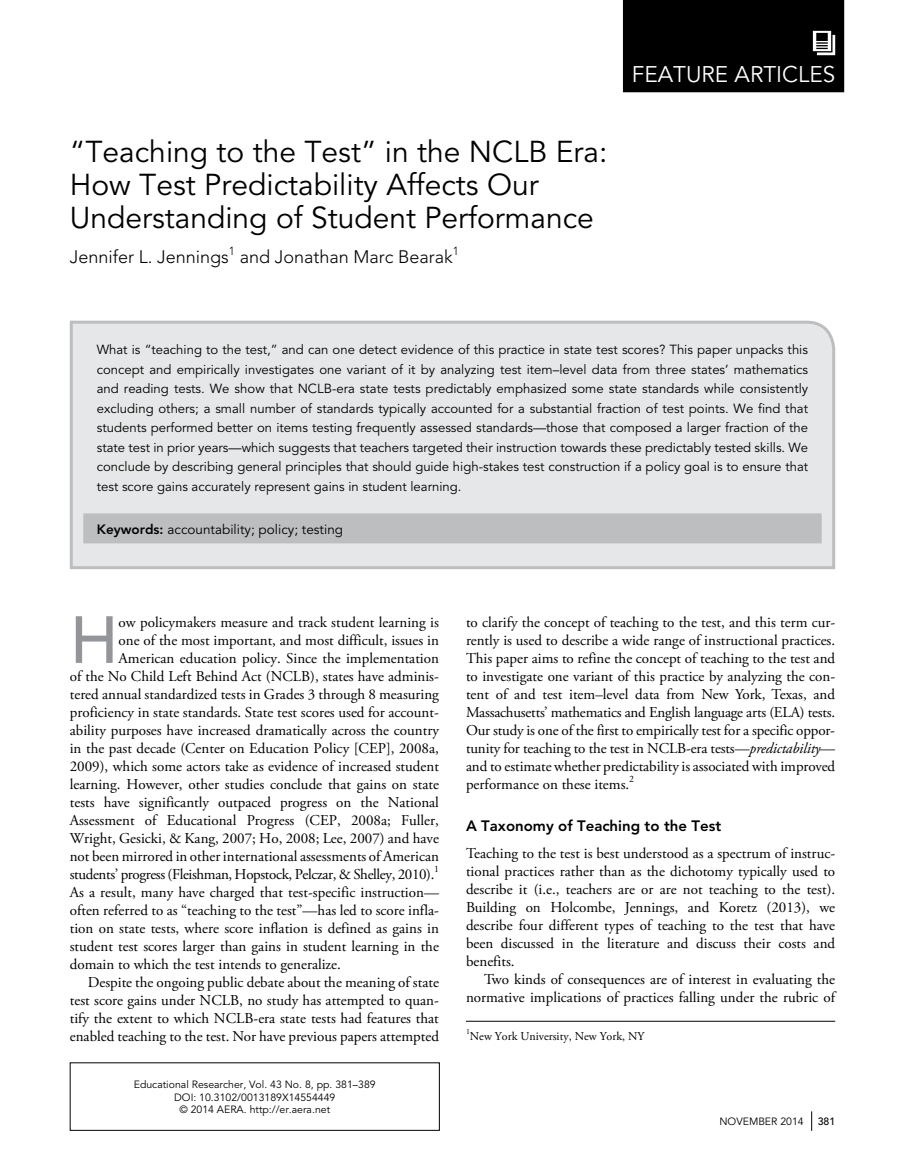
<style>
.page{position:relative;width:905px;height:1175px;background:#fff}
.page>*{position:absolute;margin:0;border:0;box-sizing:border-box;transform-origin:0 0}
.t1{font:500 65.85px "Avenir LT Std";color:#939598}
.t2{font:30px/33px "Avenir LT Std";color:#000}
.t3{font:22.5px "Avenir LT Std";color:#fff}
.t4{font:300 18px "Avenir LT Std";color:#000}
.t5{font:15px/18px "Adobe Garamond Pro";color:#000;text-align:justify}
.t6{font:15px "Adobe Garamond Pro";letter-spacing:-.025em;color:#000}
.t7{font:800 15px "Avenir LT Std";color:#000}
.t8{font:13.5px "Avenir LT Std";color:#000}
.t9{font:13.2px/19.5px "Avenir LT Std";color:#000;text-align:justify}
.t10{font:12px "Adobe Garamond Pro";color:#000}
.t11{font:10.5px/12.8px "Avenir LT Std";color:#000;text-align:center}
.t12{font:500 10.5px "Avenir LT Std";color:#000}
.t13{font:9.75px "Adobe Garamond Pro";color:#000}
.s1{font-weight:800}
.s2{font-style:italic}
</style>
<div class="page">
<svg style="left:811px;top:1111px;width:1px;height:19px"></svg>
<div style="left:69px;top:320px;width:767px;height:250px;background:#e6e7e8"></div>
<hr style="left:466px;top:1020px;width:369px;height:1px;background:#000">
<div style="left:83px;top:513px;width:738px;height:30px;background:#bcbec0"></div>
<div style="left:623px;top:0;width:221px;height:92px;background:#000"></div>
<svg style="left:812px;top:31px;width:23px;height:24px"></svg>
<h2 class="t2" style="left:70px;top:136px;width:539px">“Teaching to the Test” in the NCLB Era:<br>How Test Predictability Affects Our<br>Understanding of Student Performance</h2>
<p class="t4" style="left:70px;top:246px;width:391px">Jennifer L. Jennings<sup>1</sup> and Jonathan Marc Bearak<sup>1</sup></p>
<h3 class="t3" style="left:632px;top:61px;width:27px">Feature</h3>
<h3 class="t3" style="left:734px;top:61px;width:29px">Articles</h3>
<p class="t9" style="left:97px;top:340px;width:713px">What is “teaching to the test,” and can one detect evidence of this practice in state test scores? This paper unpacks this concept and empirically investigates one variant of it by analyzing test item–level data from three states’ mathematics and reading tests. We show that NCLB-era state tests predictably emphasized some state standards while consistently excluding others; a small number of standards typically accounted for a substantial fraction of test points. We find that students performed better on items testing frequently assessed standards—those that composed a larger fraction of the state test in prior years—which suggests that teachers targeted their instruction towards these predictably tested skills. We conclude by describing general principles that should guide high-stakes test construction if a policy goal is to ensure that test score gains accurately represent gains in student learning.</p>
<p class="t8" style="left:97px;top:521px;width:248px"><span class="s1">Keywords:</span> accountability; policy; testing</p>
<h1 class="t1" style="left:70px;top:602px;width:50px">H</h1>
<p class="t5" style="left:119px;top:613px;width:322px">ow policymakers measure and track student learning is</p>
<p class="t5" style="left:119px;top:631px;width:322px">one of the most important, and most difficult, issues in</p>
<p class="t5" style="left:119px;top:649px;width:322px">American education policy. Since the implementation</p>
<p class="t5" style="left:70px;top:667px;width:370px">of the No Child Left Behind Act (NCLB), states have adminis-</p>
<p class="t5" style="left:70px;top:685px;width:370px">tered annual standardized tests in Grades 3 through 8 measuring</p>
<p class="t5" style="left:70px;top:703px;width:370px">proficiency in state standards. State test scores used for account-</p>
<p class="t5" style="left:70px;top:721px;width:370px">ability purposes have increased dramatically across the country</p>
<p class="t5" style="left:70px;top:739px;width:370px">in the past decade (Center on Education Policy [CEP], 2008a,</p>
<p class="t5" style="left:70px;top:757px;width:371px">2009), which some actors take as evidence of increased student</p>
<p class="t5" style="left:70px;top:775px;width:371px">learning. However, other studies conclude that gains on state</p>
<p class="t5" style="left:70px;top:793px;width:371px">tests have significantly outpaced progress on the National</p>
<p class="t5" style="left:70px;top:811px;width:370px">Assessment of Educational Progress (CEP, 2008a; Fuller,</p>
<p class="t5" style="left:70px;top:829px;width:370px">Wright, Gesicki, &amp; Kang, 2007; Ho, 2008; Lee, 2007) and have</p>
<p class="t5" style="left:70px;top:847px;width:370px">not been mirrored in other international assessments of American</p>
<p class="t6" style="left:70px;top:865px;width:366px">students’ progress (Fleishman, Hopstock, Pelczar, &amp; Shelley, 2010).</p>
<p class="t13" style="left:434px;top:863px;width:6px">1</p>
<p class="t5" style="left:70px;top:883px;width:371px">As a result, many have charged that test-specific instruction— often referred to as “teaching to the test”—has led to score infla&shy;tion on state tests, where score inflation is defined as gains in student test scores larger than gains in student learning in the domain to which the test intends to generalize.</p>
<p class="t5" style="left:70px;top:973px;width:371px;text-indent:18px">Despite the ongoing public debate about the meaning of state test score gains under NCLB, no study has attempted to quan&shy;tify the extent to which NCLB-era state tests had features that enabled teaching to the test. Nor have previous papers attempted</p>
<p class="t11" style="left:134px;top:1078px;width:243px">Educational Researcher, Vol. 43 No. 8, pp. 381–389<br>DOI: 10.3102/0013189X14554449<br>© 2014 AERA. http://er.aera.net</p>
<p class="t5" style="left:466px;top:613px;width:371px">to clarify the concept of teaching to the test, and this term cur&shy;rently is used to describe a wide range of instructional practices.<br>This paper aims to refine the concept of teaching to the test and to investigate one variant of this practice by analyzing the con&shy;tent of and test item–level data from New York, Texas, and Massachusetts’ mathematics and English language arts (ELA) tests.<br>Our study is one of the first to empirically test for a specific oppor&shy;tunity for teaching to the test in NCLB-era tests—<span class="s2">predictability</span>— and to estimate whether predictability is associated with improved performance on these items.<sup>2</sup></p>
<p class="t7" style="left:466px;top:817px;width:257px">A Taxonomy of Teaching to the Test</p>
<p class="t5" style="left:466px;top:844px;width:371px">Teaching to the test is best understood as a spectrum of instruc&shy;tional practices rather than as the dichotomy typically used to describe it (i.e., teachers are or are not teaching to the test).<br>Building on Holcombe, Jennings, and Koretz (2013), we describe four different types of teaching to the test that have been discussed in the literature and discuss their costs and benefits.</p>
<p class="t5" style="left:466px;top:970px;width:370px;text-align:right">Two kinds of consequences are of interest in evaluating the normative implications of practices falling under the rubric of</p>
<p class="t10" style="left:466px;top:1028px;width:180px"><sup>1</sup>New York University, New York, NY</p>
<p class="t11" style="left:719px;top:1115px;width:16px">Nove</p>
<p class="t11" style="left:749px;top:1115px;width:56px">mber 2014</p>
<p class="t12" style="left:817px;top:1115px;width:19px">381</p>
</div>
